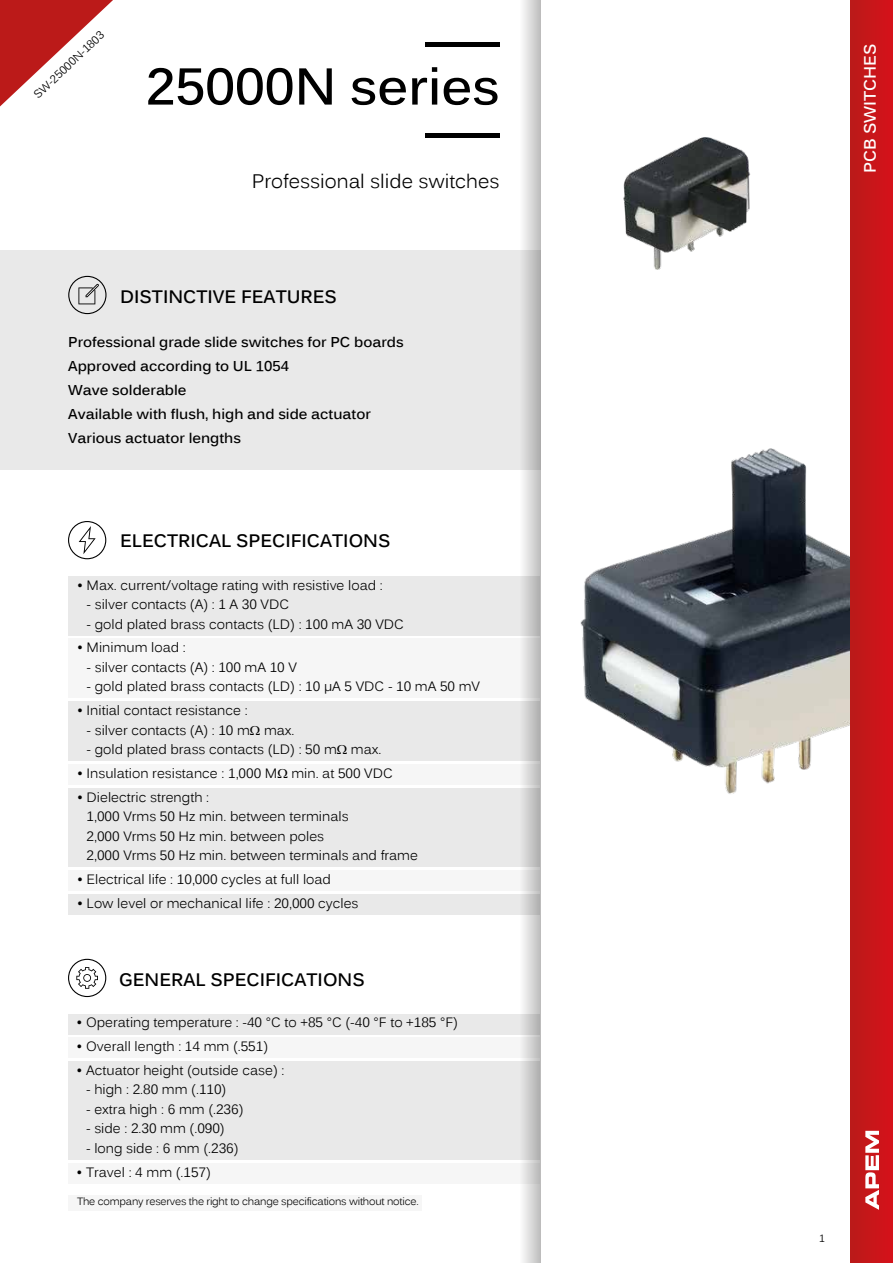
<style>
.page{position:relative;width:893px;height:1263px;background:#fff}
.page>*{position:absolute;margin:0;border:0;box-sizing:border-box;transform-origin:0 0}
.t1{font:700 51px "Kalinga";color:#000}
.t2{font:19.5px "Kalinga";color:#000}
.t3{font:700 18px "Kalinga";color:#000}
.t4{font:700 16.5px "Kalinga";color:#fff}
.t5{font:700 14.25px/24px "Kalinga";color:#000}
.t6{font:13.5px/19.5px "Kalinga";color:#000}
.t7{font:11.25px "Kalinga";color:#000}
.t8{font:10.5px "Kalinga";letter-spacing:-.02em;color:#000}
</style>
<div class="page">
<div style="left:68px;top:1014px;width:472px;height:20px;background:#e9e9e9"></div>
<div style="left:68px;top:1038px;width:472px;height:20px;background:#f6f6f6"></div>
<div style="left:68px;top:1061px;width:472px;height:98px;background:#e9e9e9"></div>
<div style="left:68px;top:1163px;width:472px;height:20px;background:#f6f6f6"></div>
<svg style="left:68px;top:959px;width:38px;height:38px"></svg>
<div style="left:69px;top:576px;width:471px;height:59px;background:#e9e9e9"></div>
<div style="left:69px;top:639px;width:471px;height:59px;background:#f6f6f6"></div>
<div style="left:69px;top:702px;width:471px;height:59px;background:#e9e9e9"></div>
<div style="left:69px;top:764px;width:471px;height:20px;background:#f6f6f6"></div>
<div style="left:69px;top:788px;width:471px;height:79px;background:#e9e9e9"></div>
<div style="left:69px;top:870px;width:471px;height:20px;background:#f6f6f6"></div>
<div style="left:69px;top:894px;width:471px;height:20px;background:#e9e9e9"></div>
<svg style="left:68px;top:521px;width:38px;height:38px"></svg>
<div style="left:0;top:251px;width:540px;height:219px;background:#e9e9e9"></div>
<svg style="left:68px;top:276px;width:39px;height:38px"></svg>
<svg style="left:519px;top:0;width:21px;height:1263px"></svg>
<hr style="left:426px;top:134px;width:74px;height:4px;background:#000">
<hr style="left:426px;top:43px;width:74px;height:4px;background:#000">
<img style="left:580px;top:448px;width:270px;height:346px">
<div style="left:69px;top:1195px;width:353px;height:15px;background:#f6f6f6"></div>
<img style="left:623px;top:137px;width:128px;height:133px">
<svg style="left:0;top:0;width:113px;height:106px"></svg>
<div style="left:850px;top:0;width:43px;height:1263px;background:linear-gradient(to right,#ba1a19,#d6121a)"></div>
<svg style="left:865px;top:1131px;width:14px;height:79px"></svg>
<p class="t7" style="left:31px;top:91px;width:93px;rotate:-44deg">SW-25000N-1803</p>
<h1 class="t1" style="left:146px;top:53px;width:355px">25000N series</h1>
<h2 class="t2" style="left:252px;top:169px;width:249px">Professional slide switches</h2>
<h3 class="t3" style="left:120px;top:284px;width:218px">DISTINCTIVE FEATURES</h3>
<p class="t5" style="left:68px;top:331px;width:337px">Professional grade slide switches for PC boards Approved according to UL 1054<br>Wave solderable<br>Available with flush, high and side actuator Various actuator lengths</p>
<h3 class="t3" style="left:120px;top:529px;width:272px">ELECTRICAL SPECIFICATIONS</h3>
<p class="t6" style="left:77px;top:576px;width:307px">• Max. current/voltage rating with resistive load :</p>
<p class="t6" style="left:87px;top:596px;width:204px">- silver contacts (A) : 1 A 30 VDC</p>
<p class="t6" style="left:87px;top:615px;width:319px">- gold plated brass contacts (LD) : 100 mA 30 VDC</p>
<p class="t6" style="left:77px;top:639px;width:110px">• Minimum load :</p>
<p class="t6" style="left:87px;top:659px;width:212px">- silver contacts (A) : 100 mA 10 V</p>
<p class="t6" style="left:87px;top:678px;width:395px">- gold plated brass contacts (LD) : 10 µA 5 VDC - 10 mA 50 mV</p>
<p class="t6" style="left:77px;top:702px;width:172px">• Initial contact resistance :</p>
<p class="t6" style="left:87px;top:721px;width:209px">- silver contacts (A) : 10 m max.</p>
<p class="t6" style="left:87px;top:741px;width:296px">- gold plated brass contacts (LD) : 50 m max.</p>
<p class="t6" style="left:77px;top:765px;width:317px">• Insulation resistance : 1,000 M min. at 500 VDC</p>
<p class="t6" style="left:87px;top:788px;width:333px;text-indent:-10px">• Dielectric strength :<br>1,000 Vrms 50 Hz min. between terminals<br>2,000 Vrms 50 Hz min. between poles<br>2,000 Vrms 50 Hz min. between terminals and frame</p>
<p class="t6" style="left:77px;top:871px;width:255px">• Electrical life : 10,000 cycles at full load</p>
<p class="t6" style="left:77px;top:894px;width:283px">• Low level or mechanical life : 20,000 cycles</p>
<h3 class="t3" style="left:119px;top:968px;width:247px">GENERAL SPECIFICATIONS</h3>
<p class="t6" style="left:77px;top:1014px;width:383px">• Operating temperature : -40 °C to +85 °C (-40 °F to +185 °F)</p>
<p class="t6" style="left:77px;top:1038px;width:193px">• Overall length : 14 mm (.551)</p>
<p class="t6" style="left:77px;top:1062px;width:209px">• Actuator height (outside case) :</p>
<p class="t6" style="left:86px;top:1081px;width:142px">- high : 2.80 mm (.110)</p>
<p class="t6" style="left:86px;top:1101px;width:159px">- extra high : 6 mm (.236)</p>
<p class="t6" style="left:86px;top:1120px;width:140px">- side : 2.30 mm (.090)</p>
<p class="t6" style="left:86px;top:1140px;width:154px">- long side : 6 mm (.236)</p>
<p class="t6" style="left:77px;top:1163px;width:136px">• Travel : 4 mm (.157)</p>
<p class="t8" style="left:77px;top:1195px;width:343px">The company reserves the right to change specifications without notice.</p>
<p class="t4" style="left:859px;top:173px;width:131px;rotate:-90deg">PCB SWITCHES</p>
<p class="t4" style="left:859px;top:194px;width:57px;rotate:-90deg">PANEL</p>
<p class="t8" style="left:819px;top:1231px;width:7px">1</p>
</div>
